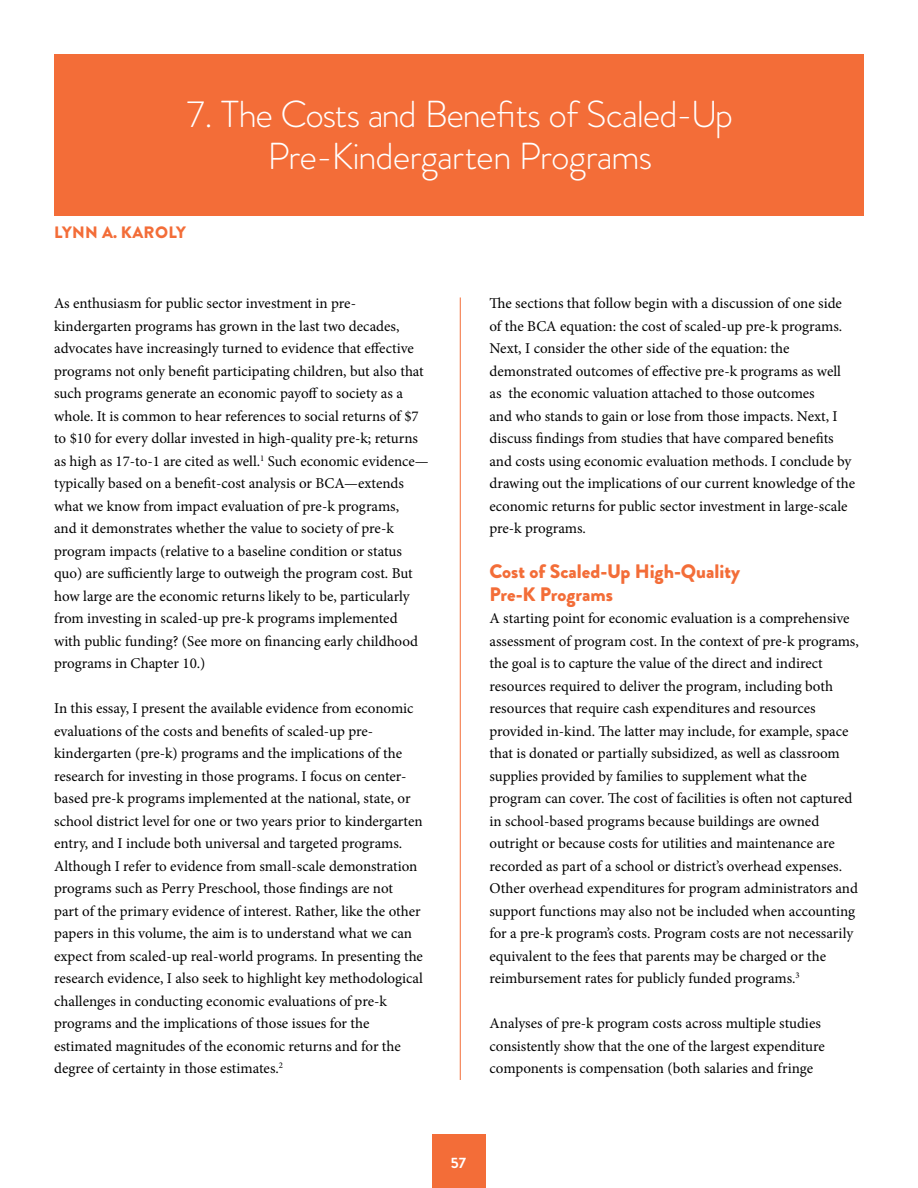
<style>
.page{position:relative;width:918px;height:1188px;background:#fff}
.page>*{position:absolute;margin:0;border:0;box-sizing:border-box;transform-origin:0 0}
.t1{font:300 37.5px/42px "Brandon Grotesque";letter-spacing:-.03em;color:#fff;text-align:center}
.t2{font:900 19.5px/22.5px "Brandon Grotesque";color:#f36d38}
.t3{font:900 16.5px "Brandon Grotesque";letter-spacing:.02em;color:#f36d38}
.t4{font:15px/22.5px "Minion Pro";color:#000}
.t5{font:700 15px "Brandon Grotesque";color:#fff}
</style>
<div class="page">
<div style="left:432px;top:1134px;width:54px;height:54px;background:#f36d38"></div>
<div style="left:54px;top:54px;width:810px;height:161px;background:#f36d38"></div>
<hr style="left:460px;top:297px;width:1px;height:783px;background:#f36d38">
<h1 class="t1" style="left:187px;top:93px;width:548px">7. The Costs and Benefits of Scaled-Up<br>Pre-Kindergarten Programs</h1>
<p class="t3" style="left:54px;top:221px;width:133px">LYNN A. KAROLY</p>
<p class="t4" style="left:54px;top:292px;width:376px">As enthusiasm for public sector investment in pre&shy;kindergarten programs has grown in the last two decades, advocates have increasingly turned to evidence that effective programs not only benefit participating children, but also that such programs generate an economic payoff to society as a whole. It is common to hear references to social returns of $7 to $10 for every dollar invested in high-quality pre-k; returns as high as 17-to-1 are cited as well.<sup>1</sup> Such economic evidence— typically based on a benefit-cost analysis or BCA—extends what we know from impact evaluation of pre-k programs,<br>and it demonstrates whether the value to society of pre-k program impacts (relative to a baseline condition or status quo) are sufficiently large to outweigh the program cost. But how large are the economic returns likely to be, particularly from investing in scaled-up pre-k programs implemented<br>with public funding? (See more on financing early childhood programs in Chapter 10.)</p>
<p class="t4" style="left:54px;top:697px;width:370px">In this essay, I present the available evidence from economic evaluations of the costs and benefits of scaled-up pre&shy;kindergarten (pre-k) programs and the implications of the research for investing in those programs. I focus on center&shy;based pre-k programs implemented at the national, state, or school district level for one or two years prior to kindergarten entry, and I include both universal and targeted programs.<br>Although I refer to evidence from small-scale demonstration programs such as Perry Preschool, those findings are not<br>part of the primary evidence of interest. Rather, like the other papers in this volume, the aim is to understand what we can expect from scaled-up real-world programs. In presenting the research evidence, I also seek to highlight key methodological challenges in conducting economic evaluations of pre-k programs and the implications of those issues for the estimated magnitudes of the economic returns and for the degree of certainty in those estimates.<sup>2</sup></p>
<p class="t4" style="left:490px;top:292px;width:367px">The sections that follow begin with a discussion of one side of the BCA equation: the cost of scaled-up pre-k programs.<br>Next, I consider the other side of the equation: the demonstrated outcomes of effective pre-k programs as well as the economic valuation attached to those outcomes<br>and who stands to gain or lose from those impacts. Next, I discuss findings from studies that have compared benefits and costs using economic evaluation methods. I conclude by drawing out the implications of our current knowledge of the economic returns for public sector investment in large-scale pre-k programs.</p>
<h2 class="t2" style="left:490px;top:561px;width:252px">Cost of Scaled-Up High-Quality<br>Pre-K Programs</h2>
<p class="t4" style="left:490px;top:607px;width:371px">A starting point for economic evaluation is a comprehensive assessment of program cost. In the context of pre-k programs, the goal is to capture the value of the direct and indirect resources required to deliver the program, including both resources that require cash expenditures and resources provided in-kind. The latter may include, for example, space that is donated or partially subsidized, as well as classroom supplies provided by families to supplement what the program can cover. The cost of facilities is often not captured in school-based programs because buildings are owned outright or because costs for utilities and maintenance are recorded as part of a school or district’s overhead expenses.<br>Other overhead expenditures for program administrators and support functions may also not be included when accounting for a pre-k program’s costs. Program costs are not necessarily equivalent to the fees that parents may be charged or the reimbursement rates for publicly funded programs.<sup>3</sup></p>
<p class="t4" style="left:490px;top:1012px;width:337px">Analyses of pre-k program costs across multiple studies consistently show that the one of the largest expenditure components is compensation (both salaries and fringe</p>
<p class="t5" style="left:451px;top:1153px;width:17px">57</p>
</div>
